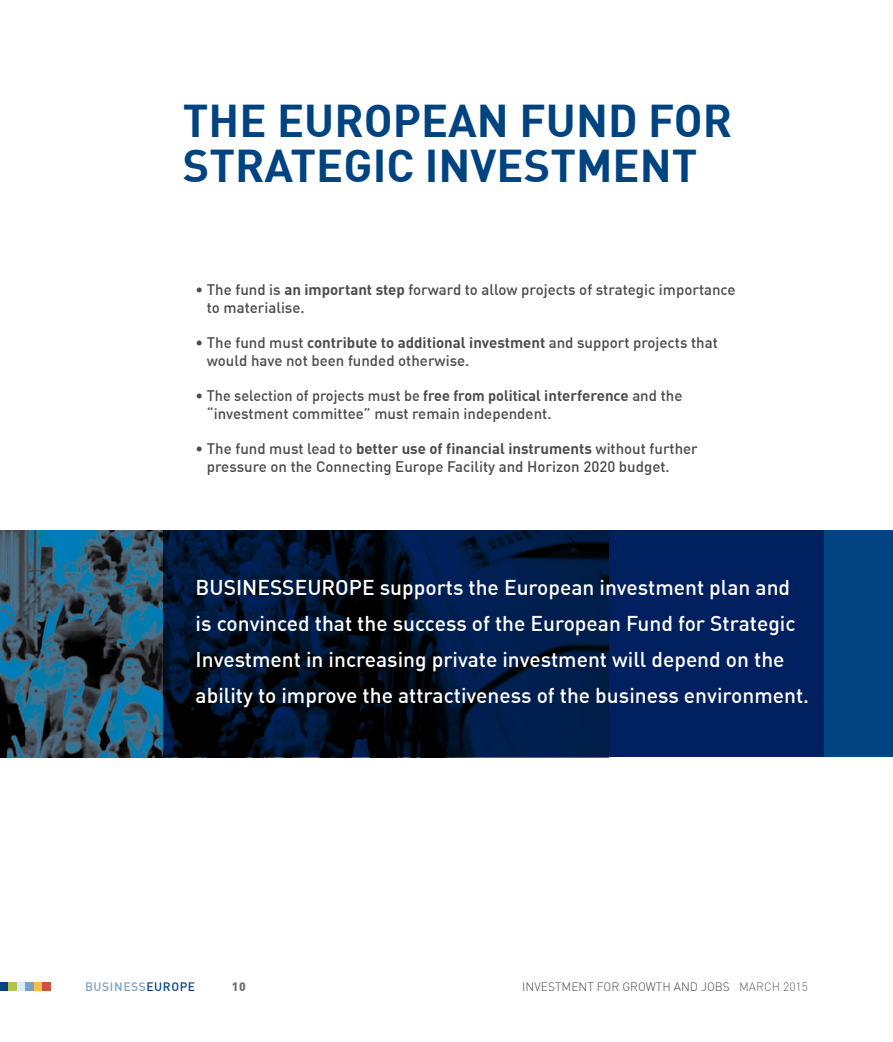
<style>
.page{position:relative;width:893px;height:1042px;background:#fff}
.page>*{position:absolute;margin:0;border:0;box-sizing:border-box;transform-origin:0 0}
.t1{font:700 45px "DIN";color:#004381}
.t2{font:500 21px/36px "DIN";color:#fff}
.t3{font:500 15px/18px "DIN";color:#4b4b4d}
.t4{font:300 12px "DIN";color:#4b4b4d}
.t5{font:500 12px "DIN";letter-spacing:.05em;color:#7aa1c5}
.t6{font:900 12px "DIN";color:#707173}
.s1{font-weight:700}
.s2{color:#004381}
.s3{color:#646567}
</style>
<div class="page">
<div style="left:163px;top:530px;width:730px;height:227px;background:#004381"></div>
<div style="left:0;top:530px;width:823px;height:227px;background:#00205f"></div>
<img style="left:0;top:530px;width:608px;height:227px">
<div style="left:0;top:982px;width:9px;height:9px;background:#004381"></div>
<div style="left:9px;top:982px;width:8px;height:9px;background:#b4c34b"></div>
<div style="left:17px;top:982px;width:9px;height:9px;background:#d5edfa"></div>
<div style="left:26px;top:982px;width:8px;height:9px;background:#7aa1c5"></div>
<div style="left:34px;top:982px;width:9px;height:9px;background:#fabd43"></div>
<div style="left:43px;top:982px;width:8px;height:9px;background:#cd5244"></div>
<h1 class="t1" style="left:183px;top:91px;width:28px">the</h1>
<h1 class="t1" style="left:277px;top:91px;width:30px">european</h1>
<h1 class="t1" style="left:519px;top:91px;width:29px">fund</h1>
<h1 class="t1" style="left:648px;top:91px;width:28px">for</h1>
<h1 class="t1" style="left:183px;top:136px;width:27px">strategic</h1>
<h1 class="t1" style="left:425px;top:136px;width:28px">investment</h1>
<p class="t3" style="left:207px;top:280px;width:530px;text-indent:-11px">• The fund is <span class="s1">an important step</span> forward to allow projects of strategic importance to materialise.</p>
<p class="t3" style="left:207px;top:333px;width:512px;text-indent:-11px">• The fund must <span class="s1">contribute to additional investment</span> and support projects that would have not been funded otherwise.</p>
<p class="t3" style="left:207px;top:386px;width:477px;text-indent:-11px">• The selection of projects must be <span class="s1">free from political interference</span> and the “investment committee” must remain independent.</p>
<p class="t3" style="left:207px;top:439px;width:492px;text-indent:-11px">• The fund must lead to <span class="s1">better use of financial instruments</span> without further pressure on the Connecting Europe Facility and Horizon 2020 budget.</p>
<p class="t2" style="left:196px;top:568px;width:615px">BUSINESSEUROPE supports the European investment plan and is convinced that the success of the European Fund for Strategic Investment in increasing private investment will depend on the ability to improve the attractiveness of the business environment.</p>
<p class="t5" style="left:85px;top:979px;width:112px">BUSINESS<span class="s2">EUROPE</span></p>
<p class="t6" style="left:232px;top:978px;width:15px">10</p>
<p class="t4" style="left:522px;top:979px;width:287px">INVESTMENT FOR GROWTH AND JOBS <span class="s3">MARCH 2015</span></p>
</div>
